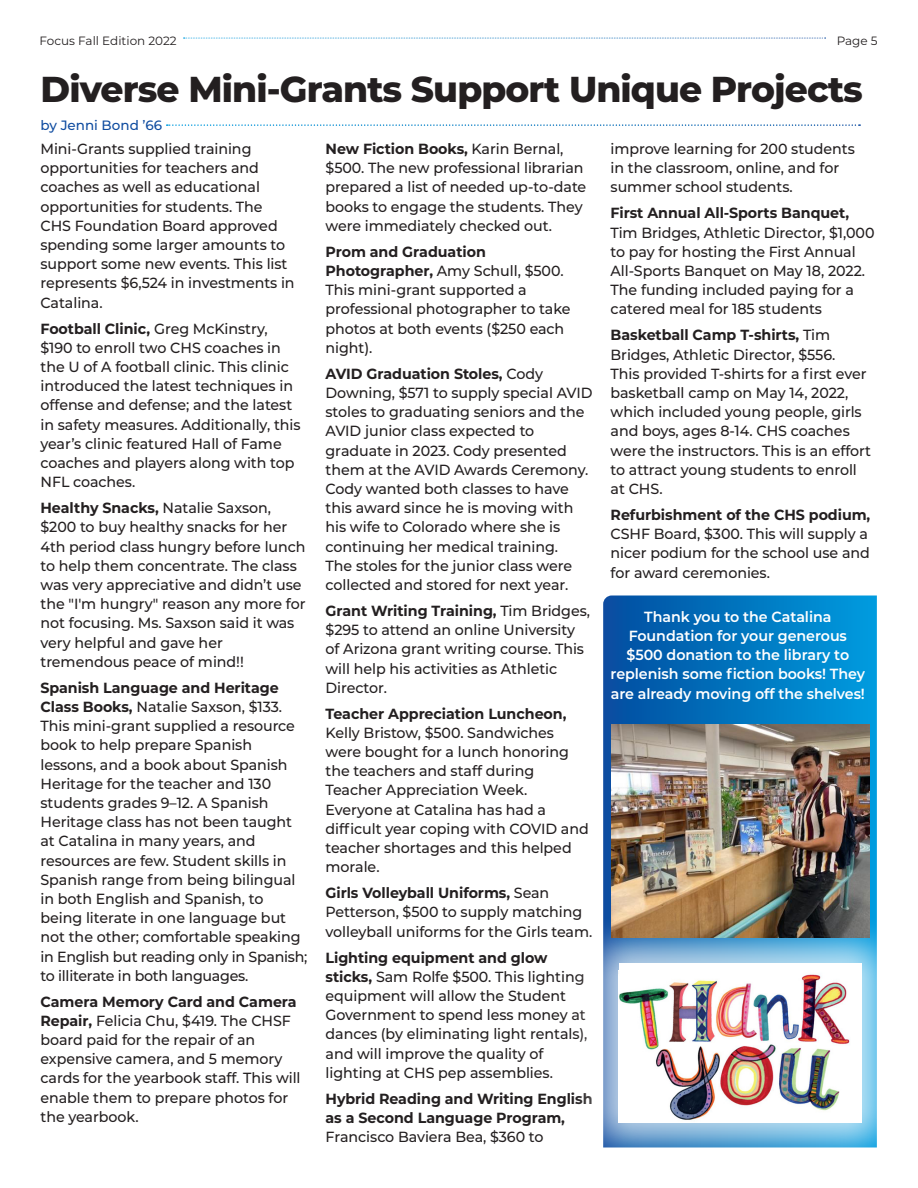
<style>
.page{position:relative;width:918px;height:1188px;background:#fff}
.page>*{position:absolute;margin:0;border:0;box-sizing:border-box;transform-origin:0 0}
.Title_Article{font:800 36px "Montserrat";letter-spacing:-.025em;color:#231f20}
.Body_Text{font:500 14.7px/19.2px "Montserrat";letter-spacing:-.005em;color:#231f20}
.Body_Text_-_Centered{font:600 14.7px/19.2px "Montserrat";letter-spacing:-.005em;color:#fff;text-align:center}
.Body_Text-2{font:700 14.7px/19.2px "Montserrat";letter-spacing:-.005em;color:#231f20}
.byline{font:500 13.5px "Montserrat";color:#0f4ca0}
.t1{font:12px "Montserrat";color:#231f20}
.s1{font-weight:700}
.s2{font-weight:500}
</style>
<div class="page">
<svg style="left:183px;top:38px;width:643px;height:1px"></svg>
<svg style="left:603px;top:596px;width:274px;height:316px;background:#0274be"></svg>
<svg style="left:167px;top:124px;width:693px;height:2px"></svg>
<div style="left:568px;top:912px;width:344px;height:261px;background:#fff;opacity:.75"></div>
<div style="left:619px;top:963px;width:242px;height:159px;background:#fff"></div>
<img style="left:619px;top:974px;width:231px;height:146px">
<img style="left:611px;top:724px;width:258px;height:213px">
<p class="t1" style="left:40px;top:33px;width:139px">Focus Fall Edition 2022</p>
<p class="t1" style="left:837px;top:33px;width:42px">Page 5</p>
<p class="Title_Article" style="left:40px;top:63px;width:824px">Diverse Mini-Grants Support Unique Projects</p>
<p class="byline" style="left:40px;top:116px;width:123px">by Jenni Bond ’66</p>
<p class="Body_Text" style="left:40px;top:139px;width:256px">Mini-Grants supplied training opportunities for teachers and coaches as well as educational opportunities for students. The<br>CHS Foundation Board approved spending some larger amounts to support some new events. This list represents $6,524 in investments in<br>Catalina.</p>
<p class="Body_Text" style="left:40px;top:318px;width:262px"><span class="s1">Football Clinic,</span> Greg McKinstry, $190 to enroll two CHS coaches in the U of A football clinic. This clinic introduced the latest techniques in offense and defense; and the latest in safety measures. Additionally, this year’s clinic featured Hall of Fame coaches and players along with top NFL coaches.</p>
<p class="Body_Text" style="left:40px;top:498px;width:267px"><span class="s1">Healthy Snacks,</span> Natalie Saxson, $200 to buy healthy snacks for her 4th period class hungry before lunch to help them concentrate. The class was very appreciative and didn’t use the "I'm hungry" reason any more for not focusing. Ms. Saxson said it was very helpful and gave her tremendous peace of mind!!</p>
<p class="Body_Text" style="left:40px;top:677px;width:268px"><span class="s1">Spanish Language and Heritage Class Books,</span> Natalie Saxson, $133.<br>This mini-grant supplied a resource book to help prepare Spanish lessons, and a book about Spanish Heritage for the teacher and 130 students grades 9–12. A Spanish Heritage class has not been taught at Catalina in many years, and resources are few. Student skills in Spanish range from being bilingual in both English and Spanish, to being literate in one language but not the other; comfortable speaking in English but reading only in Spanish; to illiterate in both languages.</p>
<p class="Body_Text" style="left:40px;top:991px;width:262px"><span class="s1">Camera Memory Card and Camera<br>Repair,</span> Felicia Chu, $419. The CHSF board paid for the repair of an expensive camera, and 5 memory cards for the yearbook staff. This will enable them to prepare photos for the yearbook.</p>
<p class="Body_Text" style="left:326px;top:139px;width:262px"><span class="s1">New Fiction Books,</span> Karin Bernal, $500. The new professional librarian prepared a list of needed up-to-date books to engage the students. They were immediately checked out.</p>
<p class="Body_Text" style="left:326px;top:241px;width:247px"><span class="s1">Prom and Graduation<br>Photographer,</span> Amy Schull, $500.<br>This mini-grant supported a professional photographer to take photos at both events ($250 each night).</p>
<p class="Body_Text" style="left:326px;top:363px;width:269px"><span class="s1">AVID Graduation Stoles,</span> Cody Downing, $571 to supply special AVID stoles to graduating seniors and the AVID junior class expected to graduate in 2023. Cody presented them at the AVID Awards Ceremony.<br>Cody wanted both classes to have this award since he is moving with his wife to Colorado where she is continuing her medical training.<br>The stoles for the junior class were collected and stored for next year.</p>
<p class="Body_Text" style="left:326px;top:601px;width:266px"><span class="s1">Grant Writing Training,</span> Tim Bridges, $295 to attend an online University of Arizona grant writing course. This will help his activities as Athletic<br>Director.</p>
<p class="Body_Text" style="left:326px;top:703px;width:265px"><span class="s1">Teacher Appreciation Luncheon,<br></span>Kelly Bristow, $500. Sandwiches were bought for a lunch honoring the teachers and staff during<br>Teacher Appreciation Week.<br>Everyone at Catalina has had a difficult year coping with COVID and teacher shortages and this helped morale.</p>
<p class="Body_Text" style="left:326px;top:883px;width:268px"><span class="s1">Girls Volleyball Uniforms,</span> Sean<br>Petterson, $500 to supply matching volleyball uniforms for the Girls team.</p>
<p class="Body_Text" style="left:326px;top:947px;width:263px"><span class="s1">Lighting equipment and glow sticks,</span> Sam Rolfe $500. This lighting equipment will allow the Student Government to spend less money at dances (by eliminating light rentals), and will improve the quality of lighting at CHS pep assemblies.</p>
<p class="Body_Text-2" style="left:326px;top:1088px;width:269px">Hybrid Reading and Writing English as a Second Language Program,<br><span class="s2">Francisco Baviera Bea, $360 to</span></p>
<p class="Body_Text" style="left:611px;top:139px;width:246px">improve learning for 200 students in the classroom, online, and for summer school students.</p>
<p class="Body_Text" style="left:611px;top:203px;width:265px"><span class="s1">First Annual All-Sports Banquet, </span>Tim Bridges, Athletic Director, $1,000 to pay for hosting the First Annual All-Sports Banquet on May 18, 2022.<br>The funding included paying for a catered meal for 185 students</p>
<p class="Body_Text" style="left:611px;top:325px;width:262px"><span class="s1">Basketball Camp T-shirts,</span> Tim<br>Bridges, Athletic Director, $556.<br>This provided T-shirts for a first ever basketball camp on May 14, 2022, which included young people, girls and boys, ages 8-14. CHS coaches were the instructors. This is an effort to attract young students to enroll at CHS.</p>
<p class="Body_Text" style="left:611px;top:505px;width:261px"><span class="s1">Refurbishment of the CHS podium,<br></span>CSHF Board, $300. This will supply a nicer podium for the school use and for award ceremonies.</p>
<p class="Body_Text_-_Centered" style="left:611px;top:606px;width:256px">Thank you to the Catalina<br>Foundation for your generous $500 donation to the library to replenish some fiction books! They are already moving off the shelves!</p>
</div>
